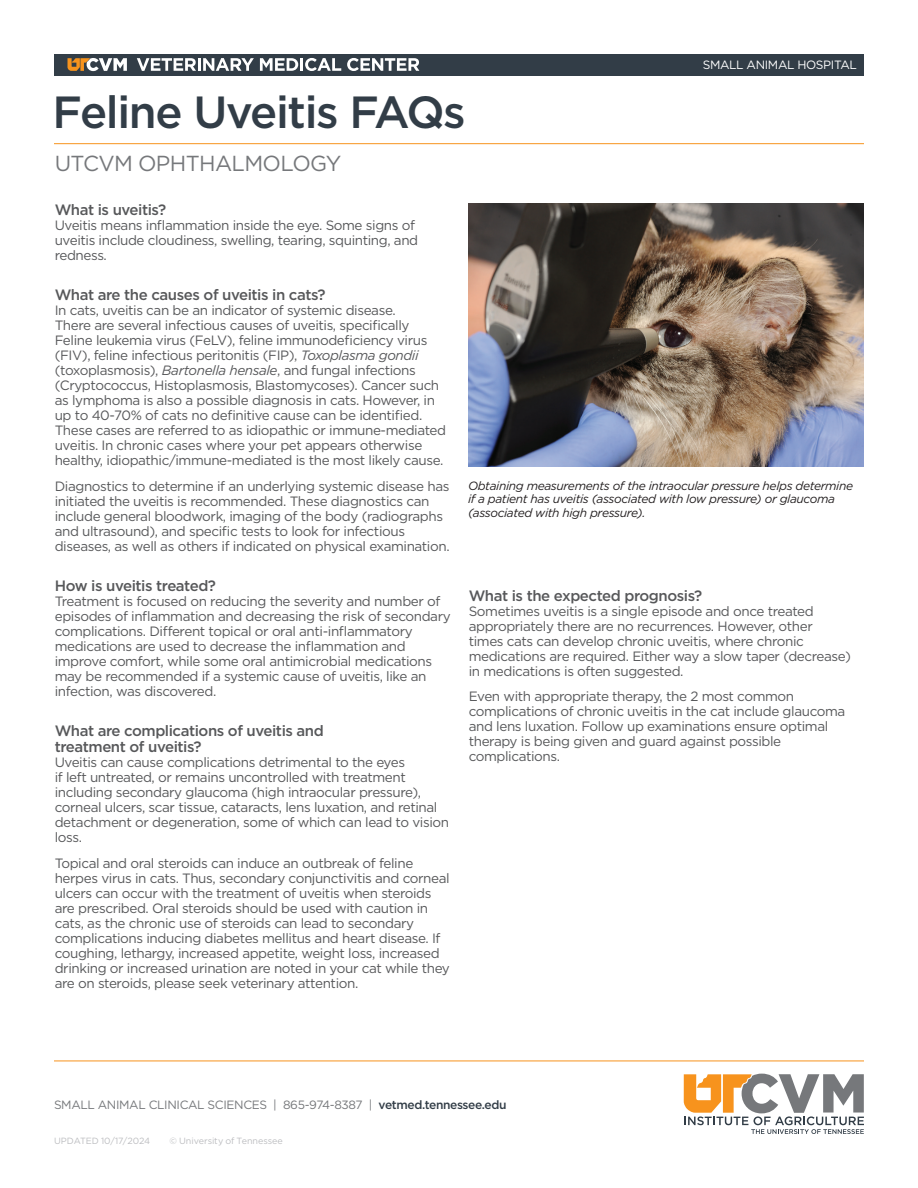
<style>
.page{position:relative;width:918px;height:1188px;background:#fff}
.page>*{position:absolute;margin:0;border:0;box-sizing:border-box;transform-origin:0 0}
.t1{font:500 45px "Gotham";letter-spacing:-.03em;color:#323d47}
.t2{font:21.75px "Gotham";letter-spacing:-.03em;color:#76787b}
.t3{font:500 15px/15.8px "Gotham";letter-spacing:-.03em;color:#57585a}
.t4{font:13.5px/15px "Gotham";letter-spacing:-.03em;color:#57585a}
.t5{font:italic 12px/13.5px "Gotham";letter-spacing:-.03em;color:#231f20}
.t6{font:12px "Gotham";letter-spacing:-.03em;color:#76787b}
.t7{font:12px "Gotham";letter-spacing:-.03em;color:#fff}
.t8{font:9px "Gotham";letter-spacing:-.005em;color:#bcbdc0}
.s1{font-style:italic}
.s2{font-weight:500;color:#323d47}
</style>
<div class="page">
<hr style="left:54px;top:1061px;width:810px;height:1px;background:#f7931d">
<hr style="left:54px;top:143px;width:810px;height:1px;background:#f7931d">
<svg style="left:684px;top:1074px;width:180px;height:60px"></svg>
<div style="left:55px;top:54px;width:809px;height:21px;background:#323d47"></div>
<svg style="left:67px;top:58px;width:60px;height:13px"></svg>
<svg style="left:137px;top:58px;width:117px;height:13px"></svg>
<svg style="left:260px;top:58px;width:81px;height:13px"></svg>
<svg style="left:347px;top:58px;width:72px;height:13px"></svg>
<img style="left:468px;top:203px;width:396px;height:263px">
<h1 class="t1" style="left:53px;top:83px;width:415px">Feline Uveitis FAQs</h1>
<h2 class="t2" style="left:55px;top:150px;width:288px">UTCVM OPHTHALMOLOGY</h2>
<p class="t7" style="left:703px;top:57px;width:156px">SMALL ANIMAL HOSPITAL</p>
<p class="t3" style="left:55px;top:202px;width:113px">What is uveitis?</p>
<p class="t4" style="left:55px;top:218px;width:365px">Uveitis means inflammation inside the eye. Some signs of uveitis include cloudiness, swelling, tearing, squinting, and redness.</p>
<p class="t3" style="left:55px;top:287px;width:273px">What are the causes of uveitis in cats?</p>
<p class="t4" style="left:55px;top:303px;width:393px">In cats, uveitis can be an indicator of systemic disease.<br>There are several infectious causes of uveitis, specifically Feline leukemia virus (FeLV), feline immunodeficiency virus (FIV), feline infectious peritonitis (FIP), <span class="s1">Toxoplasma gondii </span>(toxoplasmosis), <span class="s1">Bartonella hensale</span>, and fungal infections (Cryptococcus, Histoplasmosis, Blastomycoses). Cancer such as lymphoma is also a possible diagnosis in cats. However, in up to 40-70% of cats no definitive cause can be identified.<br>These cases are referred to as idiopathic or immune-mediated uveitis. In chronic cases where your pet appears otherwise healthy, idiopathic/immune-mediated is the most likely cause.</p>
<p class="t4" style="left:55px;top:478px;width:396px">Diagnostics to determine if an underlying systemic disease has initiated the uveitis is recommended. These diagnostics can include general bloodwork, imaging of the body (radiographs and ultrasound), and specific tests to look for infectious diseases, as well as others if indicated on physical examination.</p>
<p class="t3" style="left:55px;top:578px;width:163px">How is uveitis treated?</p>
<p class="t4" style="left:55px;top:593px;width:398px">Treatment is focused on reducing the severity and number of episodes of inflammation and decreasing the risk of secondary complications. Different topical or oral anti-inflammatory medications are used to decrease the inflammation and improve comfort, while some oral antimicrobial medications may be recommended if a systemic cause of uveitis, like an infection, was discovered.</p>
<p class="t3" style="left:55px;top:723px;width:271px">What are complications of uveitis and treatment of uveitis?</p>
<p class="t4" style="left:55px;top:754px;width:396px">Uveitis can cause complications detrimental to the eyes<br>if left untreated, or remains uncontrolled with treatment including secondary glaucoma (high intraocular pressure), corneal ulcers, scar tissue, cataracts, lens luxation, and retinal detachment or degeneration, some of which can lead to vision loss.</p>
<p class="t4" style="left:55px;top:855px;width:397px">Topical and oral steroids can induce an outbreak of feline herpes virus in cats. Thus, secondary conjunctivitis and corneal ulcers can occur with the treatment of uveitis when steroids are prescribed. Oral steroids should be used with caution in cats, as the chronic use of steroids can lead to secondary complications inducing diabetes mellitus and heart disease. If coughing, lethargy, increased appetite, weight loss, increased drinking or increased urination are noted in your cat while they are on steroids, please seek veterinary attention.</p>
<p class="t5" style="left:468px;top:478px;width:387px">Obtaining measurements of the intraocular pressure helps determine if a patient has uveitis (associated with low pressure) or glaucoma (associated with high pressure).</p>
<p class="t3" style="left:469px;top:587px;width:235px">What is the expected prognosis?</p>
<p class="t4" style="left:469px;top:603px;width:384px">Sometimes uveitis is a single episode and once treated appropriately there are no recurrences. However, other times cats can develop chronic uveitis, where chronic medications are required. Either way a slow taper (decrease) in medications is often suggested.</p>
<p class="t4" style="left:469px;top:689px;width:378px">Even with appropriate therapy, the 2 most common complications of chronic uveitis in the cat include glaucoma and lens luxation. Follow up examinations ensure optimal therapy is being given and guard against possible complications.</p>
<p class="t6" style="left:54px;top:1097px;width:454px">SMALL ANIMAL CLINICAL SCIENCES | 865-974-8387 | <span class="s2">vetmed.tennessee.edu</span></p>
<p class="t8" style="left:54px;top:1135px;width:98px">UPDATED 10/17/2024</p>
<p class="t8" style="left:169px;top:1135px;width:115px">© University of Tennessee</p>
</div>
